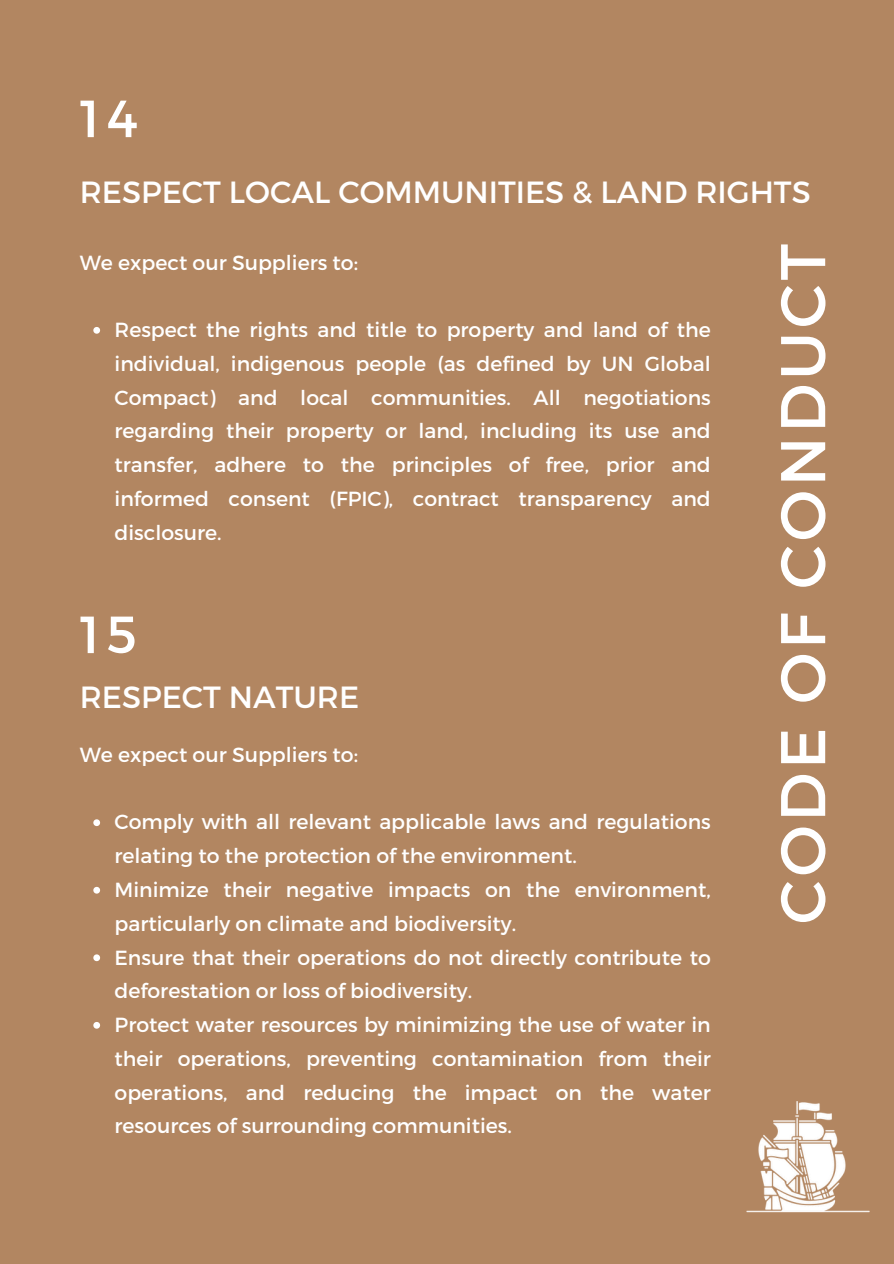
<style>
.page{position:relative;width:894px;height:1264px;background:#fff}
.page>*{position:absolute;margin:0;border:0;box-sizing:border-box;transform-origin:0 0}
.t1{font:63px "Montserrat";letter-spacing:.06em;color:#fff}
.t2{font:52.2px "Montserrat";color:#fff}
.t3{font:30.6px "Montserrat";color:#fff}
.t4{font:20.4px/33.8px "Montserrat";color:#fff}
</style>
<div class="page">
<div style="left:0;top:0;width:893px;height:1263px;background:#b28661"></div>
<img style="left:746px;top:1101px;width:124px;height:112px">
<svg style="left:93px;top:327px;width:7px;height:7px"></svg>
<svg style="left:93px;top:819px;width:7px;height:7px"></svg>
<svg style="left:93px;top:886px;width:7px;height:7px"></svg>
<svg style="left:93px;top:954px;width:7px;height:7px"></svg>
<svg style="left:93px;top:1022px;width:7px;height:6px"></svg>
<p class="t2" style="left:80px;top:85px;width:60px">14</p>
<p class="t3" style="left:80px;top:172px;width:732px">RESPECT LOCAL COMMUNITIES &amp; LAND RIGHTS</p>
<h1 class="t4" style="left:80px;top:244px;width:279px">We expect our Suppliers to:</h1>
<h2 class="t4" style="left:114px;top:312px;width:597px;text-align:justify">Respect the rights and title to property and land of the individual, indigenous people (as defined by UN Global Compact) and local communities. All negotiations regarding their property or land, including its use and transfer, adhere to the principles of free, prior and informed consent (FPIC), contract transparency and disclosure.</h2>
<p class="t2" style="left:80px;top:600px;width:58px">15</p>
<p class="t3" style="left:80px;top:677px;width:281px">RESPECT NATURE</p>
<p class="t4" style="left:80px;top:736px;width:279px">We expect our Suppliers to:</p>
<h2 class="t4" style="left:114px;top:804px;width:597px">Comply with all relevant applicable laws and regulations relating to the protection of the environment.</h2>
<p class="t4" style="left:114px;top:871px;width:597px">Minimize their negative impacts on the environment, particularly on climate and biodiversity.</p>
<p class="t4" style="left:114px;top:939px;width:597px">Ensure that their operations do not directly contribute to deforestation or loss of biodiversity.</p>
<p class="t4" style="left:114px;top:1006px;width:597px;text-align:justify">Protect water resources by minimizing the use of water in their operations, preventing contamination from their operations, and reducing the impact on the water resources of surrounding communities.</p>
<p class="t1" style="left:761px;top:924px;width:681px;rotate:-90deg">CODE OF CONDUCT</p>
</div>
